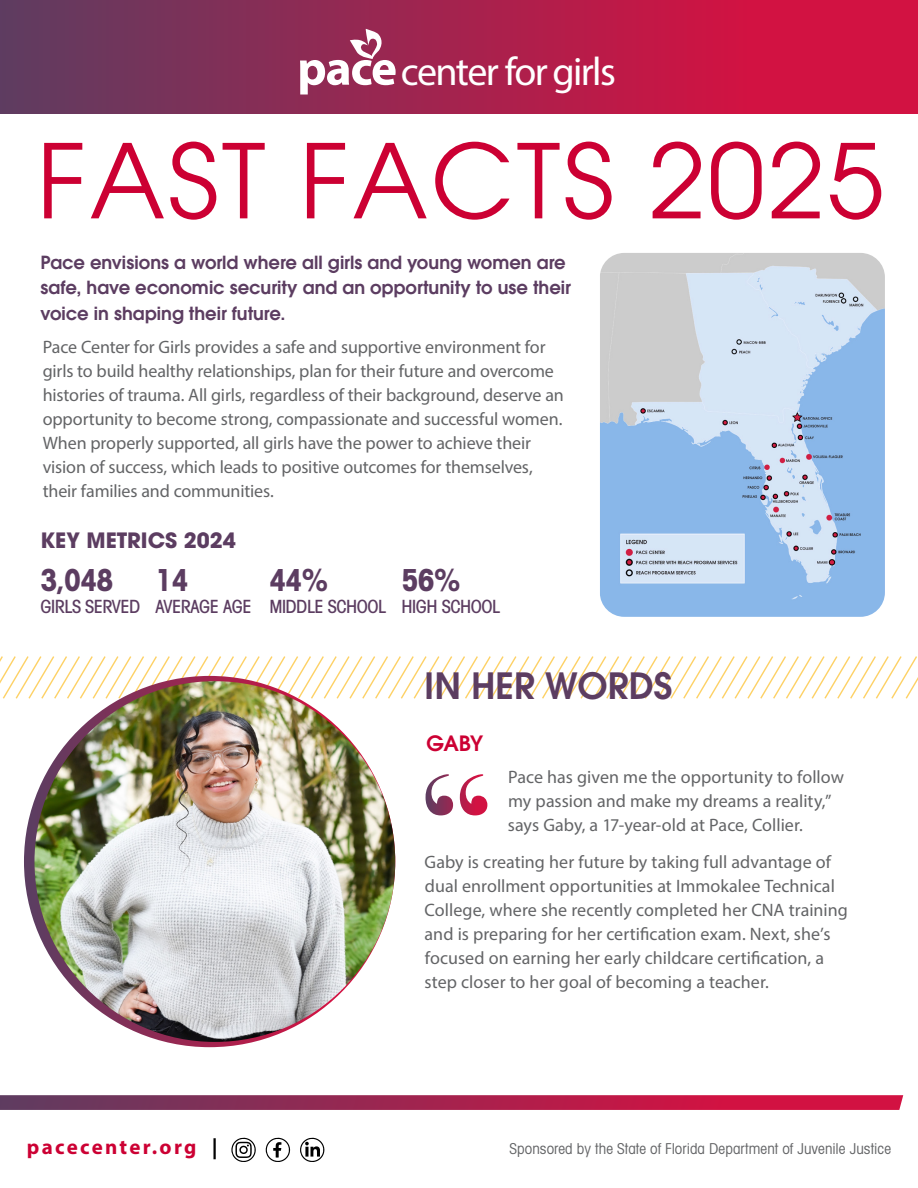
<style>
.page{position:relative;width:918px;height:1188px;background:#fff}
.page>*{position:absolute;margin:0;border:0;box-sizing:border-box;transform-origin:0 0}
.t1{font:102px "Avant Garde";letter-spacing:.03em;color:#c03}
.t2{font:40.05px "Myriad Pro";letter-spacing:-.045em;color:#fff}
.t3{font:600 36px "Avant Garde CE";color:#5c3d61}
.t4{font:700 condensed 30.3px "Avant Garde";letter-spacing:-.025em;color:#5c3d61}
.t5{font:700 21px "Myriad Pro";letter-spacing:.11em;color:#c03}
.t6{font:700 21px "Avant Garde";color:#5c3d61}
.t7{font:600 21px "Avant Garde";color:#c03}
.t8{font:500 condensed 18.15px "Avant Garde";letter-spacing:-.025em;color:#5c3d61}
.t9{font:18px/24px "Myriad Pro";letter-spacing:-.005em;color:#636466}
.t10{font:600 18px/25.5px "Avant Garde";color:#5c3d61}
.t11{font:condensed 15px "Avant Garde";letter-spacing:.005em;color:#636466}
.s1{color:#000}
</style>
<div class="page">
<img style="left:600px;top:253px;width:285px;height:364px">
<svg style="left:266px;top:1138px;width:24px;height:24px"></svg>
<svg style="left:231px;top:1138px;width:25px;height:24px"></svg>
<svg style="left:300px;top:1138px;width:24px;height:24px"></svg>
<svg style="left:0;top:656px;width:918px;height:44px"></svg>
<svg style="left:24px;top:676px;width:371px;height:371px;background:#7f3459"></svg>
<svg style="left:0;top:1095px;width:903px;height:15px;background:#a42651"></svg>
<svg style="left:426px;top:774px;width:61px;height:41px"></svg>
<div style="left:0;top:0;width:918px;height:113px;background:linear-gradient(to right,#623b5f,#e30c3e)"></div>
<svg style="left:300px;top:29px;width:96px;height:66px"></svg>
<img style="left:34px;top:681px;width:361px;height:361px;border-radius:180px">
<h2 class="t2" style="left:401px;top:47px;width:217px">center for girls</h2>
<h1 class="t1" style="left:37px;top:121px;width:848px">FAST FACTS 2025</h1>
<p class="t10" style="left:40px;top:249px;width:532px">Pace envisions a world where all girls and young women are safe, have economic security and an opportunity to use their voice in shaping their future.</p>
<p class="t9" style="left:43px;top:334px;width:523px">Pace Center for Girls provides a safe and supportive environment for girls to build healthy relationships, plan for their future and overcome histories of trauma. All girls, regardless of their background, deserve an opportunity to become strong, compassionate and successful women.<br>When properly supported, all girls have the power to achieve their vision of success, which leads to positive outcomes for themselves, their families and communities.</p>
<p class="t6" style="left:40px;top:527px;width:197px">KEY METRICS 2024</p>
<h3 class="t4" style="left:40px;top:561px;width:74px">3,048</h3>
<p class="t8" style="left:40px;top:595px;width:101px">GIRLS SERVED</p>
<h3 class="t4" style="left:156px;top:561px;width:35px">14</h3>
<p class="t8" style="left:156px;top:595px;width:98px">AVERAGE AGE</p>
<h3 class="t4" style="left:269px;top:561px;width:61px">44%</h3>
<p class="t8" style="left:269px;top:595px;width:119px">MIDDLE SCHOOL</p>
<h3 class="t4" style="left:402px;top:561px;width:61px">56%</h3>
<p class="t8" style="left:402px;top:595px;width:100px">HIGH SCHOOL</p>
<h3 class="t3" style="left:424px;top:663px;width:250px">IN HER WORDS</h3>
<p class="t7" style="left:427px;top:729px;width:58px">GABY</p>
<p class="t9" style="left:508px;top:765px;width:338px">Pace has given me the opportunity to follow my passion and make my dreams a reality,” says Gaby, a 17-year-old at Pace, Collier.</p>
<p class="t9" style="left:425px;top:850px;width:425px">Gaby is creating her future by taking full advantage of dual enrollment opportunities at Immokalee Technical College, where she recently completed her CNA training and is preparing for her certification exam. Next, she’s focused on earning her early childcare certification, a step closer to her goal of becoming a teacher.</p>
<p class="t5" style="left:27px;top:1134px;width:192px">pacecenter.org <span class="s1">|</span></p>
<p class="t11" style="left:510px;top:1139px;width:383px">Sponsored by the State of Florida Department of Juvenile Justice</p>
</div>
